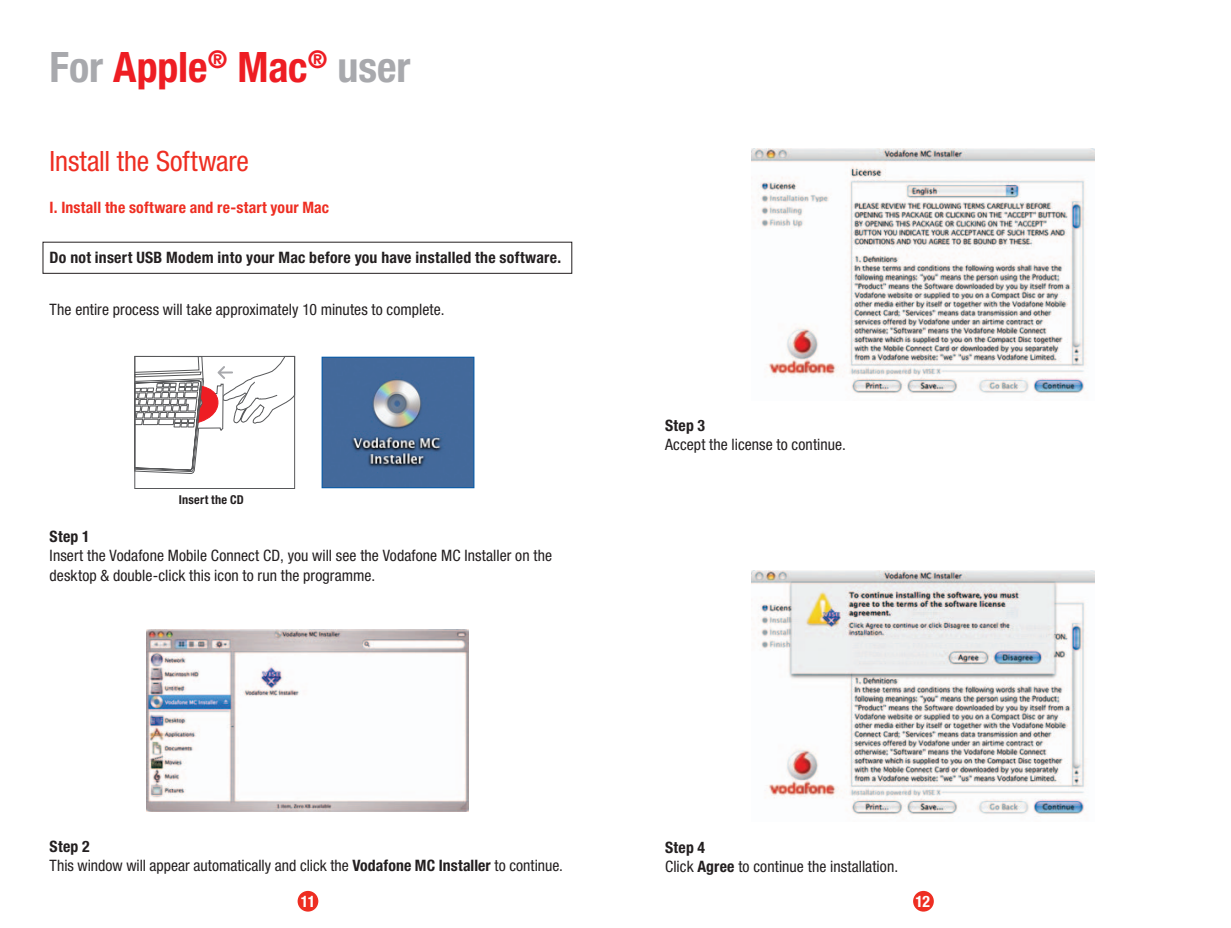
<style>
.page{position:relative;width:1231px;height:928px;background:#fff}
.page>*{position:absolute;margin:0;border:0;box-sizing:border-box;transform-origin:0 0}
.t1{font:700 condensed 42px "Helvetica Neue";letter-spacing:-.005em;color:#ee1d23}
.t2{font:condensed 28px "Helvetica Neue";letter-spacing:-.005em;color:#ee2e22}
.t3{font:condensed 15.75px/19.2px "Helvetica Neue";letter-spacing:.005em;color:#231f20}
.t4{font:700 condensed 15.75px "Helvetica Neue";letter-spacing:.015em;color:#231f20}
.t5{font:700 condensed 15.75px "Helvetica Neue";letter-spacing:.01em;color:#ee2e22}
.t6{font:700 condensed 15.75px "Helvetica Neue";color:#fff}
.t7{font:700 condensed 12.25px "Helvetica Neue";letter-spacing:.02em;color:#231f20}
.s1{color:#a8a9ad}
.s2{font-weight:700}
</style>
<div class="page">
<div style="left:297px;top:891px;width:21px;height:20px;background:#ee2e22;border-radius:50%"></div>
<div style="left:913px;top:891px;width:20px;height:20px;background:#ee2e22;border-radius:50%"></div>
<svg style="left:134px;top:356px;width:161px;height:117px"></svg>
<img style="left:323px;top:359px;width:149px;height:127px">
<div style="left:321px;top:357px;width:153px;height:131px;border:1px solid #015aaa"></div>
<img style="left:146px;top:629px;width:323px;height:182px">
<img style="left:752px;top:149px;width:342px;height:245px">
<img style="left:752px;top:570px;width:342px;height:247px">
<div style="left:43px;top:242px;width:529px;height:32px;border:1px solid #231f20"></div>
<h1 class="t1" style="left:50px;top:42px;width:362px"><span class="s1">For</span> Apple<sup>®</sup> Mac<sup>®</sup> <span class="s1">user</span></h1>
<h2 class="t2" style="left:50px;top:145px;width:201px">Install the Software</h2>
<p class="t5" style="left:50px;top:197px;width:281px">I. Install the software and re-start your Mac</p>
<p class="t4" style="left:50px;top:248px;width:513px">Do not insert USB Modem into your Mac before you have installed the software.</p>
<p class="t3" style="left:50px;top:300px;width:396px">The entire process will take approximately 10 minutes to complete.</p>
<p class="t7" style="left:179px;top:492px;width:67px">Insert the CD</p>
<p class="t4" style="left:50px;top:527px;width:42px">Step 1</p>
<p class="t3" style="left:50px;top:546px;width:504px">Insert the Vodafone Mobile Connect CD, you will see the Vodafone MC Installer on the desktop &amp; double-click this icon to run the programme.</p>
<p class="t3" style="left:50px;top:836px;width:515px"><span class="s2">Step 2<br></span>This window will appear automatically and click the <span class="s2">Vodafone MC Installer</span> to continue.</p>
<p class="t4" style="left:665px;top:415px;width:42px">Step 3</p>
<p class="t3" style="left:665px;top:434px;width:182px">Accept the license to continue.</p>
<p class="t3" style="left:665px;top:837px;width:234px"><span class="s2">Step 4<br></span>Click <span class="s2">Agree</span> to continue the installation.</p>
<p class="t6" style="left:301px;top:892px;width:16px">11</p>
<p class="t6" style="left:915px;top:892px;width:16px">12</p>
</div>
